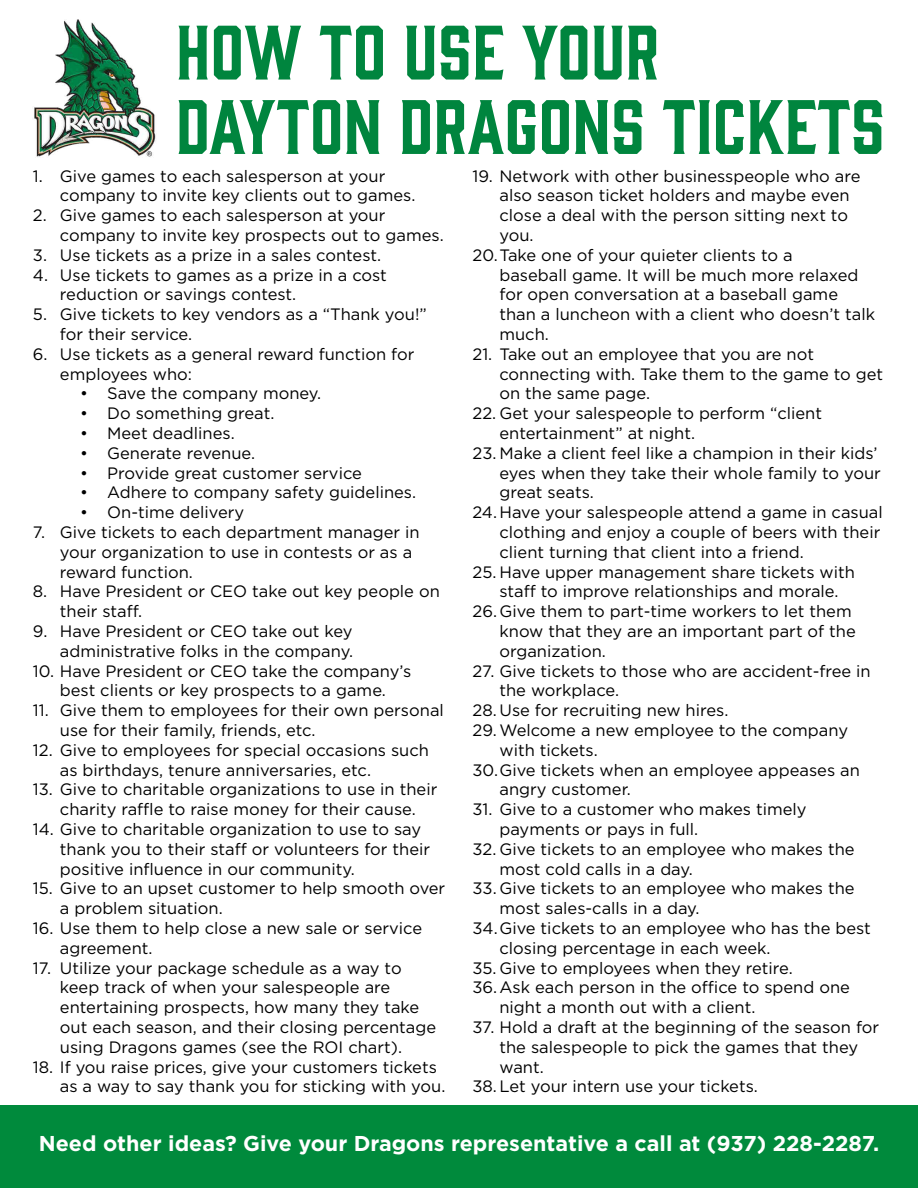
<style>
.page{position:relative;width:918px;height:1188px;background:#fff}
.page>*{position:absolute;margin:0;border:0;box-sizing:border-box;transform-origin:0 0}
.t1{font:70.8px/74.4px "Gin";color:#00853e}
.t2{font:700 21.45px "Gotham";color:#fff}
.t3{font:16.5px/19.8px "Gotham";color:#000}
</style>
<div class="page">
<img style="left:34px;top:19px;width:122px;height:138px">
<div style="left:0;top:1106px;width:918px;height:82px;background:#008a3c"></div>
<h1 class="t1" style="left:176px;top:10px;width:711px">HOW TO USE YOUR<br>DAYTON DRAGONS TICKETS</h1>
<p class="t3" style="left:60px;top:166px;width:357px;text-indent:-27px">1. Give games to each salesperson at your company to invite key clients out to games.</p>
<p class="t3" style="left:60px;top:205px;width:385px;text-indent:-27px">2. Give games to each salesperson at your company to invite key prospects out to games.</p>
<p class="t3" style="left:33px;top:245px;width:350px">3. Use tickets as a prize in a sales contest.</p>
<p class="t3" style="left:60px;top:265px;width:328px;text-indent:-27px">4. Use tickets to games as a prize in a cost reduction or savings contest.</p>
<p class="t3" style="left:60px;top:304px;width:368px;text-indent:-27px">5. Give tickets to key vendors as a “Thank you!” for their service.</p>
<p class="t3" style="left:60px;top:344px;width:356px;text-indent:-27px">6. Use tickets as a general reward function for employees who:</p>
<p class="t3" style="left:80px;top:383px;width:243px">• Save the company money.</p>
<p class="t3" style="left:80px;top:403px;width:196px">• Do something great.</p>
<p class="t3" style="left:80px;top:423px;width:156px">• Meet deadlines.</p>
<p class="t3" style="left:80px;top:443px;width:177px">• Generate revenue.</p>
<p class="t3" style="left:80px;top:463px;width:283px">• Provide great customer service</p>
<p class="t3" style="left:80px;top:482px;width:338px">• Adhere to company safety guidelines.</p>
<p class="t3" style="left:80px;top:502px;width:166px">• On-time delivery</p>
<p class="t3" style="left:60px;top:522px;width:361px;text-indent:-27px">7. Give tickets to each department manager in your organization to use in contests or as a reward function.</p>
<p class="t3" style="left:60px;top:581px;width:381px;text-indent:-27px">8. Have President or CEO take out key people on their staff.</p>
<p class="t3" style="left:33px;top:621px;width:322px;text-align:right">9. Have President or CEO take out key administrative folks in the company.</p>
<p class="t3" style="left:33px;top:661px;width:380px;text-align:center">10. Have President or CEO take the company’s best clients or key prospects to a game.</p>
<p class="t3" style="left:60px;top:700px;width:385px;text-indent:-27px">11. Give them to employees for their own personal use for their family, friends, etc.</p>
<p class="t3" style="left:60px;top:740px;width:371px;text-indent:-27px">12. Give to employees for special occasions such as birthdays, tenure anniversaries, etc.</p>
<p class="t3" style="left:33px;top:779px;width:406px;text-align:center">13. Give to charitable organizations to use in their charity raffle to raise money for their cause.</p>
<p class="t3" style="left:60px;top:819px;width:372px;text-indent:-27px">14. Give to charitable organization to use to say thank you to their staff or volunteers for their positive influence in our community.</p>
<p class="t3" style="left:60px;top:878px;width:387px;text-indent:-27px">15. Give to an upset customer to help smooth over a problem situation.</p>
<p class="t3" style="left:60px;top:918px;width:364px;text-indent:-27px">16. Use them to help close a new sale or service agreement.</p>
<p class="t3" style="left:60px;top:958px;width:378px;text-indent:-27px">17. Utilize your package schedule as a way to keep track of when your salespeople are entertaining prospects, how many they take out each season, and their closing percentage using Dragons games (see the ROI chart).</p>
<p class="t3" style="left:60px;top:1057px;width:387px;text-indent:-27px">18. If you raise prices, give your customers tickets as a way to say thank you for sticking with you.</p>
<p class="t3" style="left:472px;top:166px;width:390px">19. Network with other businesspeople who are</p>
<p class="t3" style="left:499px;top:185px;width:352px">also season ticket holders and maybe even</p>
<p class="t3" style="left:499px;top:205px;width:350px">close a deal with the person sitting next to</p>
<p class="t3" style="left:499px;top:225px;width:36px">you.</p>
<p class="t3" style="left:472px;top:245px;width:322px">20.Take one of your quieter clients to a</p>
<p class="t3" style="left:499px;top:265px;width:361px">baseball game. It will be much more relaxed</p>
<p class="t3" style="left:499px;top:284px;width:340px">for open conversation at a baseball game</p>
<p class="t3" style="left:499px;top:304px;width:377px">than a luncheon with a client who doesn’t talk</p>
<p class="t3" style="left:499px;top:324px;width:51px">much.</p>
<p class="t3" style="left:499px;top:344px;width:385px;text-indent:-27px">21. Take out an employee that you are not connecting with. Take them to the game to get on the same page.</p>
<p class="t3" style="left:499px;top:403px;width:324px;text-indent:-27px">22. Get your salespeople to perform “client entertainment” at night.</p>
<p class="t3" style="left:472px;top:443px;width:407px">23. Make a client feel like a champion in their kids’</p>
<p class="t3" style="left:499px;top:463px;width:383px">eyes when they take their whole family to your</p>
<p class="t3" style="left:499px;top:482px;width:96px">great seats.</p>
<p class="t3" style="left:472px;top:502px;width:412px">24.Have your salespeople attend a game in casual</p>
<p class="t3" style="left:499px;top:522px;width:382px">clothing and enjoy a couple of beers with their</p>
<p class="t3" style="left:499px;top:542px;width:306px">client turning that client into a friend.</p>
<p class="t3" style="left:472px;top:562px;width:384px">25. Have upper management share tickets with</p>
<p class="t3" style="left:499px;top:581px;width:341px">staff to improve relationships and morale.</p>
<p class="t3" style="left:472px;top:601px;width:381px">26.Give them to part-time workers to let them</p>
<p class="t3" style="left:499px;top:621px;width:358px">know that they are an important part of the</p>
<p class="t3" style="left:499px;top:641px;width:108px">organization.</p>
<p class="t3" style="left:499px;top:661px;width:373px;text-indent:-27px">27. Give tickets to those who are accident-free in the workplace.</p>
<p class="t3" style="left:472px;top:700px;width:257px">28. Use for recruiting new hires.</p>
<p class="t3" style="left:472px;top:720px;width:377px">29. Welcome a new employee to the company</p>
<p class="t3" style="left:499px;top:740px;width:100px">with tickets.</p>
<p class="t3" style="left:472px;top:760px;width:389px">30.Give tickets when an employee appeases an</p>
<p class="t3" style="left:499px;top:779px;width:133px">angry customer.</p>
<p class="t3" style="left:499px;top:799px;width:309px;text-indent:-27px">31. Give to a customer who makes timely payments or pays in full.</p>
<p class="t3" style="left:499px;top:839px;width:357px;text-indent:-27px">32. Give tickets to an employee who makes the most cold calls in a day.</p>
<p class="t3" style="left:472px;top:878px;width:384px">33. Give tickets to an employee who makes the</p>
<p class="t3" style="left:499px;top:898px;width:202px">most sales-calls in a day.</p>
<p class="t3" style="left:472px;top:918px;width:400px">34.Give tickets to an employee who has the best</p>
<p class="t3" style="left:499px;top:938px;width:273px">closing percentage in each week.</p>
<p class="t3" style="left:472px;top:958px;width:322px">35. Give to employees when they retire.</p>
<p class="t3" style="left:472px;top:977px;width:379px">36.Ask each person in the office to spend one</p>
<p class="t3" style="left:499px;top:997px;width:258px">night a month out with a client.</p>
<p class="t3" style="left:472px;top:1017px;width:408px">37. Hold a draft at the beginning of the season for</p>
<p class="t3" style="left:499px;top:1037px;width:360px">the salespeople to pick the games that they</p>
<p class="t3" style="left:499px;top:1057px;width:46px">want.</p>
<p class="t3" style="left:472px;top:1076px;width:287px">38.Let your intern use your tickets.</p>
<h2 class="t2" style="left:39px;top:1129px;width:842px">Need other ideas? Give your Dragons representative a call at (937) 228-2287.</h2>
</div>
